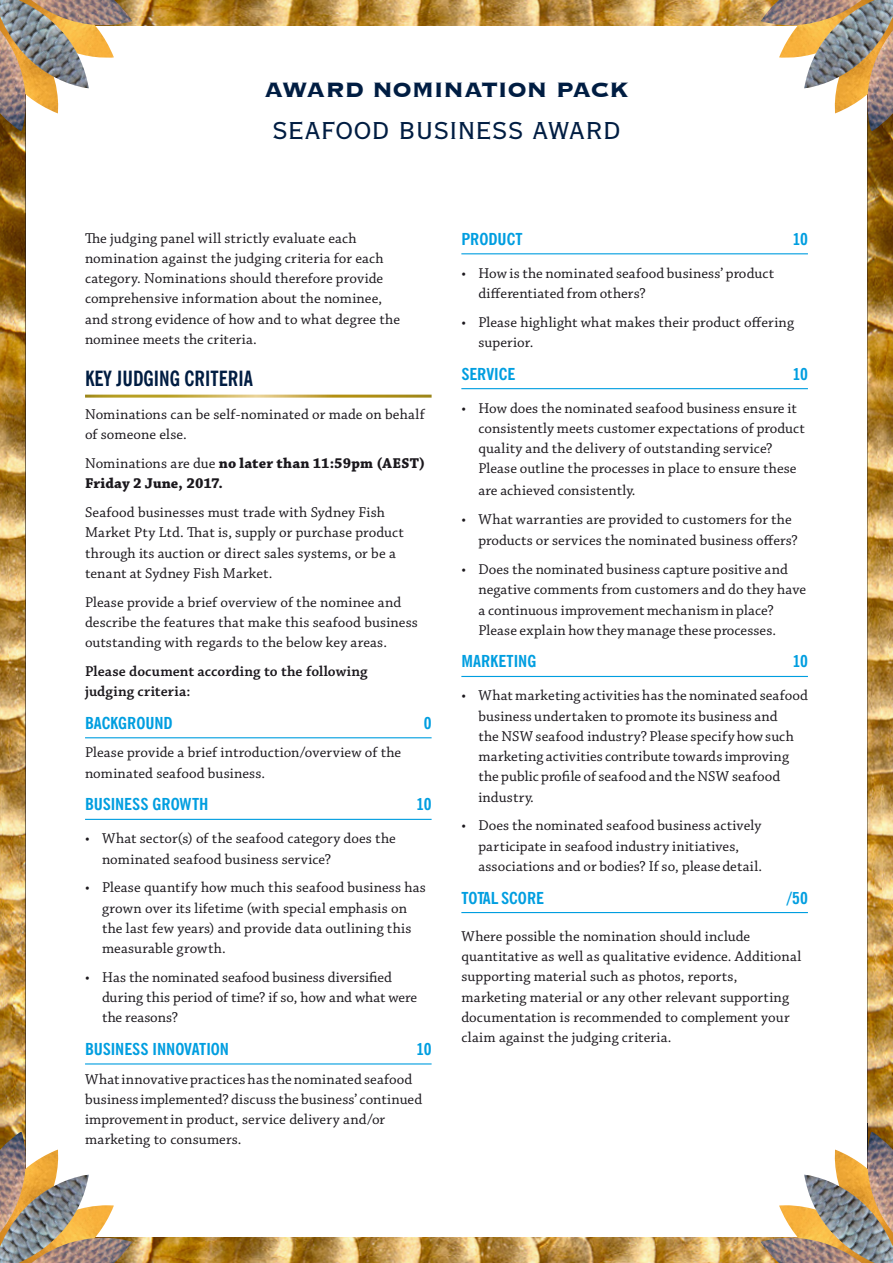
<style>
.page{position:relative;width:893px;height:1263px;background:#fff}
.page>*{position:absolute;margin:0;border:0;box-sizing:border-box;transform-origin:0 0}
.t1{font:32.25px "Copperplate Twenty Nine BC";letter-spacing:-.015em;color:#001d42}
.t2{font:700 27px "Copperplate";letter-spacing:-.025em;color:#001d42}
.t3{font:700 condensed 21px "News Gothic BT";color:#001d42}
.t4{font:700 condensed 16.5px "News Gothic BT";letter-spacing:-.005em;color:#009ee0;scale:1.1 1}
.t5{font:15px/20.2px "Chaparral Pro";letter-spacing:.005em;color:#1a171c}
.t6{font:700 15px/20.2px "Chaparral Pro";letter-spacing:.005em;color:#1a171c}
.t7{font:600 15px/20.2px "Chaparral Pro";letter-spacing:.005em;color:#1a171c}
.s1{font-weight:400}
</style>
<div class="page">
<img style="left:132px;top:0;width:629px;height:26px">
<img style="left:0;top:131px;width:25px;height:1001px">
<img style="left:114px;top:1237px;width:665px;height:26px">
<img style="left:867px;top:131px;width:26px;height:1001px">
<img style="left:89px;top:43px;width:25px;height:15px">
<img style="left:39px;top:88px;width:20px;height:25px">
<img style="left:132px;top:0;width:4px;height:5px">
<img style="left:0;top:131px;width:5px;height:3px">
<img style="left:0;top:0;width:89px;height:88px">
<img style="left:17px;top:0;width:115px;height:43px">
<img style="left:0;top:16px;width:39px;height:115px">
<img style="left:89px;top:1205px;width:25px;height:33px">
<img style="left:39px;top:1149px;width:20px;height:25px">
<img style="left:0;top:1129px;width:5px;height:3px">
<img style="left:0;top:1174px;width:89px;height:89px">
<img style="left:17px;top:1238px;width:115px;height:25px">
<img style="left:0;top:1132px;width:39px;height:115px">
<img style="left:779px;top:43px;width:25px;height:15px">
<img style="left:834px;top:88px;width:20px;height:25px">
<img style="left:756px;top:0;width:5px;height:5px">
<img style="left:888px;top:131px;width:5px;height:3px">
<img style="left:804px;top:0;width:89px;height:88px">
<img style="left:761px;top:0;width:115px;height:43px">
<img style="left:854px;top:16px;width:39px;height:115px">
<img style="left:779px;top:1205px;width:25px;height:33px">
<img style="left:834px;top:1149px;width:20px;height:25px">
<img style="left:888px;top:1129px;width:5px;height:3px">
<img style="left:804px;top:1174px;width:89px;height:89px">
<img style="left:761px;top:1238px;width:115px;height:25px">
<img style="left:854px;top:1132px;width:39px;height:115px">
<hr style="left:85px;top:737px;width:347px;height:1px;background:#009ee0">
<hr style="left:85px;top:819px;width:347px;height:1px;background:#009ee0">
<hr style="left:85px;top:1063px;width:347px;height:1px;background:#009ee0">
<hr style="left:461px;top:253px;width:347px;height:1px;background:#009ee0">
<hr style="left:461px;top:388px;width:347px;height:1px;background:#009ee0">
<hr style="left:461px;top:676px;width:347px;height:1px;background:#009ee0">
<hr style="left:461px;top:912px;width:347px;height:1px;background:#009ee0">
<h2 class="t2" style="left:264px;top:73px;width:366px">AWARD NOMINATION PACK</h2>
<h1 class="t1" style="left:272px;top:115px;width:351px">SEAFOOD BUSINESS AWARD</h1>
<p class="t5" style="left:85px;top:228px;width:317px">The judging panel will strictly evaluate each nomination against the judging criteria for each category. Nominations should therefore provide comprehensive information about the nominee, and strong evidence of how and to what degree the nominee meets the criteria.</p>
<h3 class="t3" style="left:85px;top:366px;width:169px">KEY JUDGING CRITERIA</h3>
<p class="t5" style="left:85px;top:405px;width:341px">Nominations can be self-nominated or made on behalf of someone else.</p>
<p class="t6" style="left:85px;top:454px;width:342px"><span class="s1">Nominations are due</span> no later than 11:59pm (AEST)<br>Friday 2 June, 2017.</p>
<p class="t5" style="left:85px;top:503px;width:320px">Seafood businesses must trade with Sydney Fish Market Pty Ltd. That is, supply or purchase product through its auction or direct sales systems, or be a tenant at Sydney Fish Market.</p>
<p class="t5" style="left:85px;top:592px;width:334px">Please provide a brief overview of the nominee and describe the features that make this seafood business outstanding with regards to the below key areas.</p>
<p class="t7" style="left:85px;top:661px;width:284px">Please document according to the following judging criteria:</p>
<p class="t4" style="left:85px;top:713px;width:81px">BACKGROUND</p>
<p class="t4" style="left:424px;top:713px;width:9px">0</p>
<p class="t5" style="left:85px;top:743px;width:318px">Please provide a brief introduction/overview of the nominated seafood business.</p>
<p class="t4" style="left:85px;top:794px;width:114px">BUSINESS GROWTH</p>
<p class="t4" style="left:416px;top:794px;width:15px">10</p>
<p class="t5" style="left:102px;top:829px;width:295px;text-indent:-17px">• What sector(s) of the seafood category does the nominated seafood business service?</p>
<p class="t5" style="left:102px;top:878px;width:325px;text-indent:-17px">• Please quantify how much this seafood business has grown over its lifetime (with special emphasis on the last few years) and provide data outlining this measurable growth.</p>
<p class="t5" style="left:102px;top:967px;width:317px;text-indent:-17px">• Has the nominated seafood business diversified during this period of time? if so, how and what were the reasons?</p>
<p class="t4" style="left:85px;top:1039px;width:133px">BUSINESS INNOVATION</p>
<p class="t4" style="left:416px;top:1039px;width:15px">10</p>
<p class="t5" style="left:85px;top:1069px;width:339px">What innovative practices has the nominated seafood business implemented? discuss the business’ continued improvement in product, service delivery and/or marketing to consumers.</p>
<p class="t4" style="left:461px;top:229px;width:57px">PRODUCT</p>
<p class="t4" style="left:793px;top:229px;width:15px">10</p>
<p class="t5" style="left:478px;top:263px;width:297px;text-indent:-17px">• How is the nominated seafood business’ product differentiated from others?</p>
<p class="t5" style="left:478px;top:312px;width:317px;text-indent:-17px">• Please highlight what makes their product offering superior.</p>
<p class="t4" style="left:461px;top:364px;width:50px">SERVICE</p>
<p class="t4" style="left:793px;top:364px;width:15px">10</p>
<p class="t5" style="left:478px;top:398px;width:328px;text-indent:-17px">• How does the nominated seafood business ensure it consistently meets customer expectations of product quality and the delivery of outstanding service?<br>Please outline the processes in place to ensure these are achieved consistently.</p>
<p class="t5" style="left:478px;top:509px;width:321px;line-height:21.6px;text-indent:-17px">• What warranties are provided to customers for the products or services the nominated business offers?</p>
<p class="t5" style="left:478px;top:560px;width:329px;text-indent:-17px">• Does the nominated business capture positive and negative comments from customers and do they have a continuous improvement mechanism in place?<br>Please explain how they manage these processes.</p>
<p class="t4" style="left:461px;top:651px;width:70px">MARKETING</p>
<p class="t4" style="left:793px;top:651px;width:15px">10</p>
<p class="t5" style="left:478px;top:686px;width:331px;text-indent:-17px">• What marketing activities has the nominated seafood business undertaken to promote its business and<br>the NSW seafood industry? Please specify how such marketing activities contribute towards improving the public profile of seafood and the NSW seafood industry.</p>
<p class="t5" style="left:478px;top:816px;width:285px;text-indent:-17px">• Does the nominated seafood business actively participate in seafood industry initiatives, associations and or bodies? If so, please detail.</p>
<p class="t4" style="left:461px;top:887px;width:77px">TOTAL SCORE</p>
<p class="t4" style="left:787px;top:887px;width:21px">/50</p>
<p class="t5" style="left:461px;top:926px;width:341px">Where possible the nomination should include quantitative as well as qualitative evidence. Additional supporting material such as photos, reports, marketing material or any other relevant supporting documentation is recommended to complement your claim against the judging criteria.</p>
</div>
